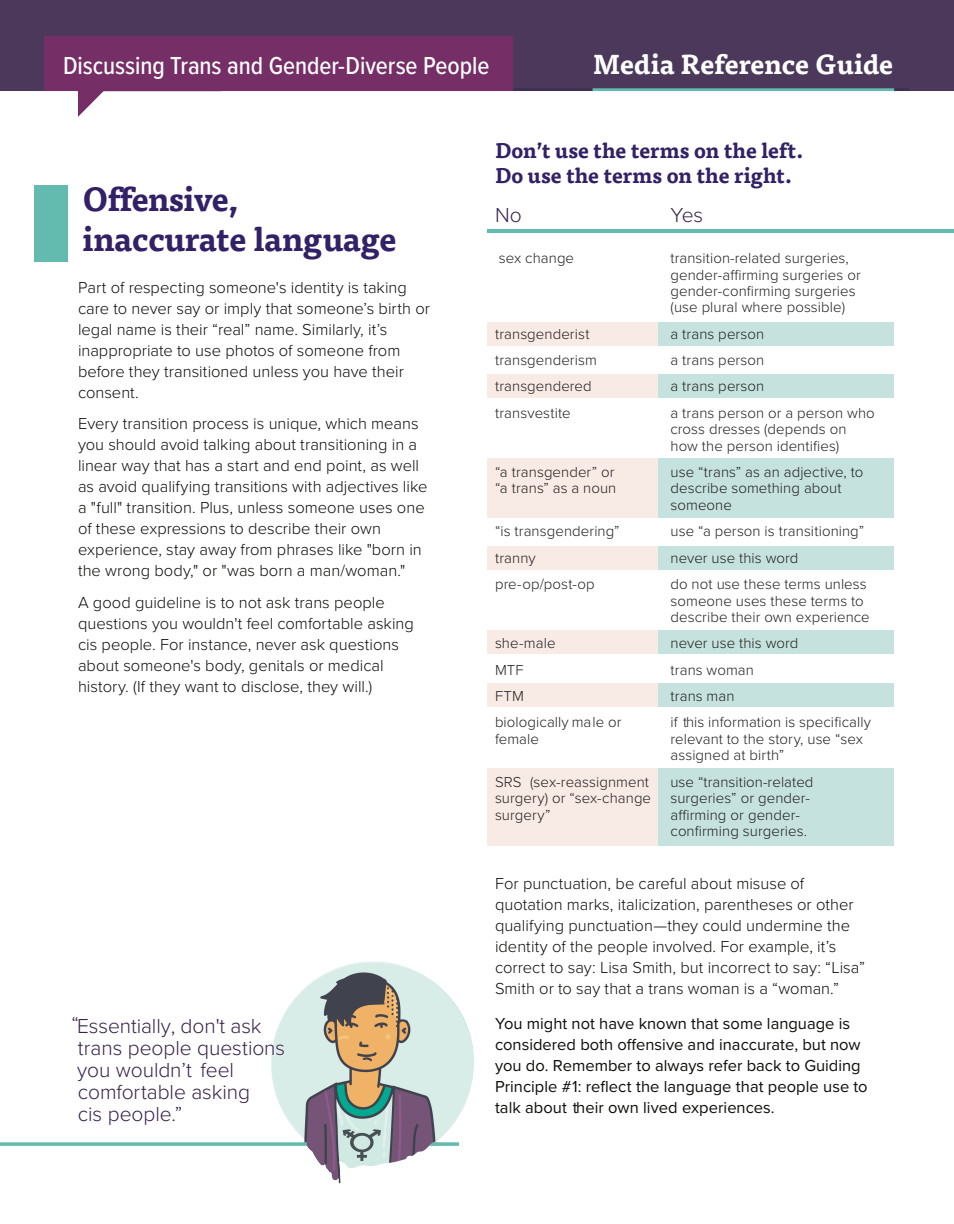
<style>
.page{position:relative;width:954px;height:1224px;background:#fff}
.page>*{position:absolute;margin:0;border:0;box-sizing:border-box;transform-origin:0 0}
.t1{font:700 33px/39.6px "Tisa Pro";letter-spacing:-.01em;color:#332167}
.t2{font:700 27px "Tisa Pro";letter-spacing:-.005em;color:#fff}
.t3{font:500 25.5px "Proxima Nova Cond";letter-spacing:-.005em;color:#fff}
.t4{font:300 21px/22px "Proxima Nova";letter-spacing:-.005em;color:#372249}
.t5{font:700 21px/25.2px "Tisa Pro";letter-spacing:-.005em;color:#332167}
.t6{font:300 16.5px/21px "Proxima Nova";color:#0f0d0a}
.t7{font:16.5px/21px "Proxima Nova";color:#0f0d0a}
.t8{font:300 15px/16.5px "Proxima Nova";letter-spacing:.005em;color:#231f20}
</style>
<div class="page">
<div style="left:658px;top:458px;width:235px;height:60px;background:#c5e2de"></div>
<img style="left:0;top:0;width:954px;height:117px">
<div style="left:34px;top:185px;width:34px;height:77px;background:#63bbb0"></div>
<hr style="left:488px;top:229px;width:466px;height:4px;background:#63bbb0">
<img style="left:0;top:961px;width:474px;height:223px">
<div style="left:488px;top:546px;width:170px;height:24px;background:#f8eae4"></div>
<div style="left:488px;top:768px;width:170px;height:77px;background:#f8eae4"></div>
<div style="left:488px;top:374px;width:170px;height:24px;background:#f8eae4"></div>
<div style="left:488px;top:322px;width:170px;height:24px;background:#f8eae4"></div>
<div style="left:488px;top:630px;width:170px;height:24px;background:#f8eae4"></div>
<div style="left:488px;top:683px;width:170px;height:24px;background:#f8eae4"></div>
<div style="left:488px;top:458px;width:170px;height:60px;background:#f8eae4"></div>
<div style="left:658px;top:546px;width:235px;height:24px;background:#c5e2de"></div>
<div style="left:658px;top:322px;width:235px;height:24px;background:#c5e2de"></div>
<div style="left:658px;top:374px;width:235px;height:24px;background:#c5e2de"></div>
<div style="left:658px;top:630px;width:235px;height:24px;background:#c5e2de"></div>
<div style="left:658px;top:683px;width:235px;height:24px;background:#c5e2de"></div>
<div style="left:658px;top:768px;width:235px;height:77px;background:#c5e2de"></div>
<h3 class="t3" style="left:63px;top:47px;width:428px">Discussing Trans and Gender-Diverse People</h3>
<h2 class="t2" style="left:593px;top:43px;width:302px">Media Reference Guide</h2>
<h2 class="t1" style="left:82px;top:178px;width:316px">Offensive, inaccurate language</h2>
<p class="t6" style="left:78px;top:276px;width:354px">Part of respecting someone's identity is taking care to never say or imply that someone’s birth or legal name is their “real” name. Similarly, it’s inappropriate to use photos of someone from before they transitioned unless you have their consent.</p>
<p class="t6" style="left:78px;top:412px;width:351px">Every transition process is unique, which means you should avoid talking about transitioning in a linear way that has a start and end point, as well as avoid qualifying transitions with adjectives like a "full" transition. Plus, unless someone uses one of these expressions to describe their own experience, stay away from phrases like "born in the wrong body," or "was born a man/woman."</p>
<p class="t6" style="left:78px;top:591px;width:337px">A good guideline is to not ask trans people questions you wouldn't feel comfortable asking cis people. For instance, never ask questions about someone's body, genitals or medical history. (If they want to disclose, they will.)</p>
<p class="t4" style="left:71px;top:1014px;width:215px">“Essentially, don't ask trans people questions you wouldn’t feel comfortable asking<br>cis people.”</p>
<h3 class="t5" style="left:495px;top:137px;width:310px">Don’t use the terms on the left.<br>Do use the terms on the right.</h3>
<p class="t4" style="left:495px;top:203px;width:28px">No</p>
<p class="t4" style="left:670px;top:203px;width:34px">Yes</p>
<p class="t8" style="left:499px;top:249px;width:77px">sex change</p>
<p class="t8" style="left:671px;top:249px;width:192px">transition-related surgeries, gender-affirming surgeries or gender-confirming surgeries (use plural where possible)</p>
<p class="t8" style="left:495px;top:324px;width:96px">transgenderist</p>
<p class="t8" style="left:670px;top:324px;width:95px">a trans person</p>
<p class="t8" style="left:495px;top:351px;width:103px">transgenderism</p>
<p class="t8" style="left:670px;top:351px;width:95px">a trans person</p>
<p class="t8" style="left:495px;top:377px;width:98px">transgendered</p>
<p class="t8" style="left:670px;top:377px;width:95px">a trans person</p>
<p class="t8" style="left:495px;top:403px;width:77px">transvestite</p>
<p class="t8" style="left:670px;top:404px;width:206px">a trans person or a person who cross dresses (depends on how the person identifies)</p>
<p class="t8" style="left:495px;top:463px;width:123px">“a transgender” or “a trans” as a noun</p>
<p class="t8" style="left:670px;top:463px;width:194px">use “trans” as an adjective, to describe something about someone</p>
<p class="t8" style="left:495px;top:522px;width:126px">“is transgendering”</p>
<p class="t8" style="left:670px;top:522px;width:195px">use “a person is transitioning”</p>
<p class="t8" style="left:495px;top:549px;width:42px">tranny</p>
<p class="t8" style="left:670px;top:549px;width:129px">never use this word</p>
<p class="t8" style="left:495px;top:575px;width:101px">pre-op/post-op</p>
<p class="t8" style="left:670px;top:575px;width:201px">do not use these terms unless someone uses these terms to describe their own experience</p>
<p class="t8" style="left:495px;top:634px;width:62px">she-male</p>
<p class="t8" style="left:670px;top:634px;width:129px">never use this word</p>
<p class="t8" style="left:495px;top:661px;width:30px">MTF</p>
<p class="t8" style="left:670px;top:661px;width:85px">trans woman</p>
<p class="t8" style="left:495px;top:687px;width:31px">FTM</p>
<p class="t8" style="left:670px;top:687px;width:65px">trans man</p>
<p class="t8" style="left:495px;top:713px;width:128px">biologically male or female</p>
<p class="t8" style="left:670px;top:713px;width:202px">if this information is specifically relevant to the story, use “sex assigned at birth”</p>
<p class="t8" style="left:495px;top:773px;width:158px">SRS (sex-reassignment surgery) or “sex-change surgery”</p>
<p class="t8" style="left:670px;top:773px;width:144px">use “transition-related surgeries” or gender&shy;affirming or gender&shy;confirming surgeries.</p>
<p class="t6" style="left:495px;top:872px;width:372px">For punctuation, be careful about misuse of quotation marks, italicization, parentheses or other qualifying punctuation—they could undermine the identity of the people involved. For example, it’s correct to say: Lisa Smith, but incorrect to say: “Lisa” Smith or to say that a trans woman is a “woman.”</p>
<p class="t7" style="left:495px;top:1012px;width:374px">You might not have known that some language is considered both offensive and inaccurate, but now you do. Remember to always refer back to Guiding Principle #1: reflect the language that people use to talk about their own lived experiences.</p>
</div>
